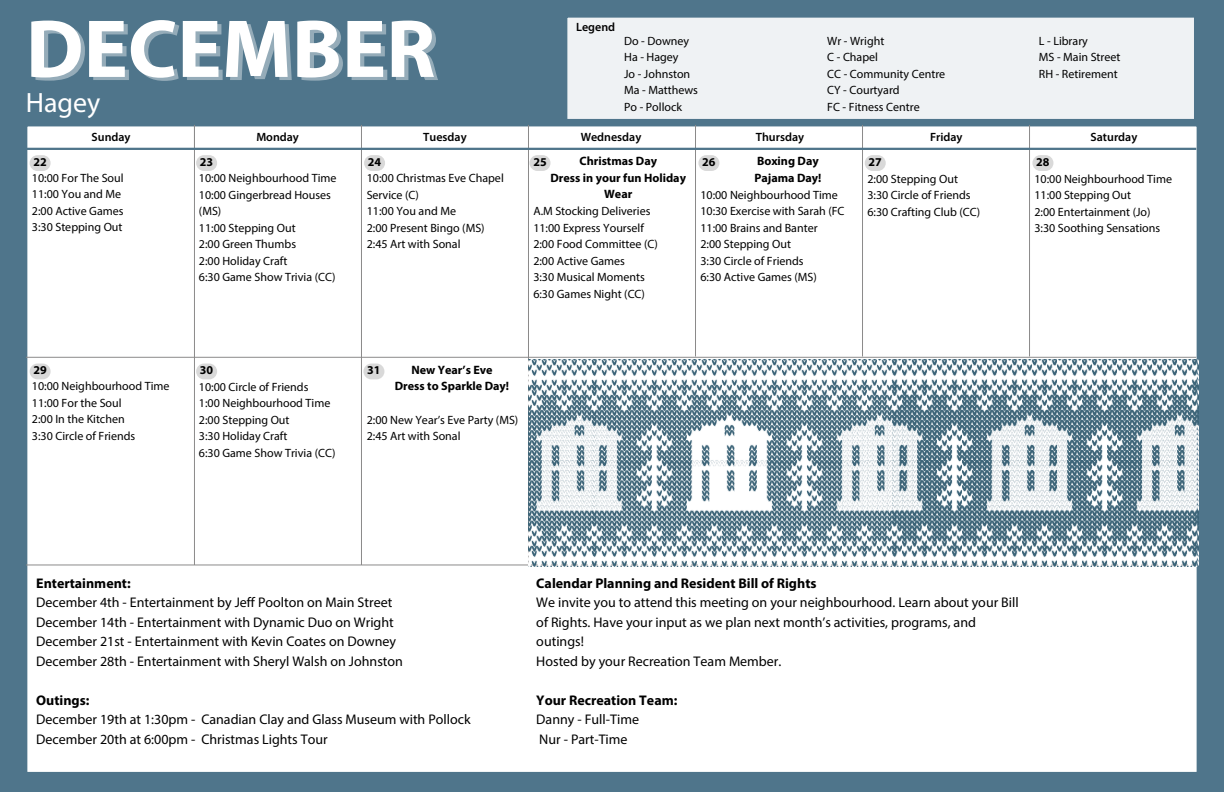
<style>
.page{position:relative;width:1224px;height:792px;background:#4f758b}
.page>*{position:absolute;margin:0;border:0;box-sizing:border-box;transform-origin:0 0}
.t1{font:700 83px "Myriad Pro";color:#fff}
.t2{font:28px "Myriad Pro";color:#fff}
.t3{font:14px/19.5px "Myriad Pro";color:#000}
.t4{font:700 12.1px/16.5px "Myriad Pro";color:#000;text-align:center}
.t5{font:12px/16.5px "Myriad Pro";color:#000}
.t6{font:600 12px "Myriad Pro";color:#000}
.t7{font:700 12px "Myriad Pro";color:#000}
.s1{font-weight:700}
</style>
<div class="page">
<div style="left:26px;top:126px;width:1172px;height:646px;background:#fff"></div>
<hr style="left:26px;top:357px;width:1170px;height:1px;background:#8b8a8a">
<hr style="left:26px;top:565px;width:1170px;height:1px;background:#8b8a8a">
<hr style="left:194px;top:125px;width:1px;height:440px;background:#8b8a8a">
<hr style="left:528px;top:125px;width:1px;height:440px;background:#8b8a8a">
<hr style="left:361px;top:125px;width:1px;height:440px;background:#8b8a8a">
<hr style="left:695px;top:125px;width:1px;height:231px;background:#8b8a8a">
<hr style="left:862px;top:125px;width:1px;height:231px;background:#8b8a8a">
<hr style="left:1029px;top:125px;width:1px;height:231px;background:#8b8a8a">
<hr style="left:26px;top:148px;width:1170px;height:2px;background:#4f758b">
<div style="left:567px;top:17px;width:627px;height:102px;background:#eff2f4"></div>
<div style="left:30px;top:364px;width:21px;height:15px;background:#d9d9d9;border-radius:8px"></div>
<div style="left:196px;top:364px;width:21px;height:15px;background:#d9d9d9;border-radius:8px"></div>
<div style="left:363px;top:364px;width:21px;height:15px;background:#d9d9d9;border-radius:8px"></div>
<div style="left:196px;top:155px;width:21px;height:16px;background:#d9d9d9;border-radius:8px"></div>
<div style="left:1032px;top:155px;width:21px;height:16px;background:#d9d9d9;border-radius:8px"></div>
<div style="left:530px;top:155px;width:21px;height:16px;background:#d9d9d9;border-radius:8px"></div>
<div style="left:698px;top:155px;width:21px;height:16px;background:#d9d9d9;border-radius:8px"></div>
<div style="left:364px;top:155px;width:21px;height:16px;background:#d9d9d9;border-radius:8px"></div>
<div style="left:30px;top:155px;width:21px;height:16px;background:#d9d9d9;border-radius:8px"></div>
<div style="left:865px;top:155px;width:21px;height:16px;background:#d9d9d9;border-radius:8px"></div>
<img style="left:528px;top:360px;width:670px;height:206px">
<p class="t1" style="left:26px;top:15px;width:411px">DECEMBER</p>
<p class="t2" style="left:26px;top:91px;width:76px">Hagey</p>
<p class="t6" style="left:576px;top:22px;width:41px">Legend</p>
<p class="t5" style="left:624px;top:33px;width:67px">Do - Downey</p>
<p class="t5" style="left:624px;top:50px;width:56px">Ha - Hagey</p>
<p class="t5" style="left:624px;top:66px;width:68px">Jo - Johnston</p>
<p class="t5" style="left:624px;top:83px;width:75px">Ma - Matthews</p>
<p class="t5" style="left:624px;top:99px;width:59px">Po - Pollock</p>
<p class="t5" style="left:827px;top:33px;width:59px">Wr - Wright</p>
<p class="t5" style="left:827px;top:50px;width:52px">C - Chapel</p>
<p class="t5" style="left:827px;top:66px;width:120px">CC - Community Centre</p>
<p class="t5" style="left:827px;top:83px;width:74px">CY - Courtyard</p>
<p class="t5" style="left:827px;top:99px;width:94px">FC - Fitness Centre</p>
<p class="t5" style="left:1039px;top:33px;width:51px">L - Library</p>
<h4 class="t5" style="left:1039px;top:50px;width:83px">MS - Main Street</h4>
<p class="t5" style="left:1039px;top:66px;width:80px">RH - Retirement</p>
<h1 class="t6" style="left:92px;top:132px;width:40px">Sunday</h1>
<h4 class="t6" style="left:256px;top:132px;width:44px">Monday</h4>
<p class="t6" style="left:423px;top:132px;width:45px">Tuesday</p>
<p class="t6" style="left:581px;top:132px;width:62px">Wednesday</p>
<p class="t6" style="left:756px;top:132px;width:50px">Thursday</p>
<p class="t6" style="left:930px;top:132px;width:34px">Friday</p>
<p class="t6" style="left:1091px;top:132px;width:48px">Saturday</p>
<p class="t4" style="left:551px;top:154px;width:137px">Christmas Day<br>Dress in your fun Holiday<br>Wear</p>
<p class="t4" style="left:754px;top:154px;width:69px;text-align:left">Boxing Day<br>Pajama Day!</p>
<h2 class="t7" style="left:33px;top:157px;width:15px">22</h2>
<p class="t7" style="left:200px;top:157px;width:15px">23</p>
<p class="t7" style="left:368px;top:157px;width:15px">24</p>
<p class="t7" style="left:533px;top:157px;width:15px">25</p>
<p class="t7" style="left:702px;top:157px;width:15px">26</p>
<p class="t7" style="left:869px;top:157px;width:15px">27</p>
<p class="t7" style="left:1036px;top:157px;width:15px">28</p>
<p class="t5" style="left:32px;top:171px;width:93px">10:00 For The Soul</p>
<p class="t5" style="left:32px;top:187px;width:91px">11:00 You and Me</p>
<p class="t5" style="left:32px;top:204px;width:93px">2:00 Active Games</p>
<p class="t5" style="left:32px;top:220px;width:92px">3:30 Stepping Out</p>
<p class="t5" style="left:199px;top:171px;width:139px">10:00 Neighbourhood Time</p>
<p class="t5" style="left:199px;top:188px;width:133px">10:00 Gingerbread Houses (MS)</p>
<p class="t5" style="left:199px;top:221px;width:98px">11:00 Stepping Out</p>
<p class="t5" style="left:199px;top:237px;width:99px">2:00 Green Thumbs</p>
<p class="t5" style="left:199px;top:254px;width:90px">2:00 Holiday Craft</p>
<p class="t5" style="left:199px;top:270px;width:138px">6:30 Game Show Trivia (CC)</p>
<h4 class="t5" style="left:367px;top:171px;width:139px">10:00 Christmas Eve Chapel<br>Service (C)</h4>
<h4 class="t5" style="left:367px;top:204px;width:91px">11:00 You and Me</h4>
<h4 class="t5" style="left:367px;top:221px;width:119px">2:00 Present Bingo (MS)</h4>
<h4 class="t5" style="left:367px;top:237px;width:95px">2:45 Art with Sonal</h4>
<p class="t5" style="left:1034px;top:171px;width:139px">10:00 Neighbourhood Time</p>
<p class="t5" style="left:1034px;top:188px;width:98px">11:00 Stepping Out</p>
<p class="t5" style="left:1034px;top:204px;width:118px">2:00 Entertainment (Jo)</p>
<p class="t5" style="left:1034px;top:221px;width:127px">3:30 Soothing Sensations</p>
<p class="t5" style="left:867px;top:171px;width:92px">2:00 Stepping Out</p>
<p class="t5" style="left:867px;top:188px;width:105px">3:30 Circle of Friends</p>
<p class="t5" style="left:867px;top:204px;width:114px">6:30 Crafting Club (CC)</p>
<p class="t5" style="left:700px;top:188px;width:139px">10:00 Neighbourhood Time</p>
<p class="t5" style="left:700px;top:204px;width:146px">10:30 Exercise with Sarah (FC</p>
<p class="t5" style="left:700px;top:221px;width:119px">11:00 Brains and Banter</p>
<p class="t5" style="left:700px;top:237px;width:92px">2:00 Stepping Out</p>
<p class="t5" style="left:700px;top:254px;width:105px">3:30 Circle of Friends</p>
<p class="t5" style="left:700px;top:270px;width:118px">6:30 Active Games (MS)</p>
<p class="t5" style="left:533px;top:204px;width:119px">A.M Stocking Deliveries</p>
<p class="t5" style="left:533px;top:221px;width:112px">11:00 Express Yourself</p>
<p class="t5" style="left:533px;top:237px;width:126px">2:00 Food Committee (C)</p>
<p class="t5" style="left:533px;top:254px;width:93px">2:00 Active Games</p>
<p class="t5" style="left:533px;top:270px;width:113px">3:30 Musical Moments</p>
<p class="t5" style="left:533px;top:287px;width:113px">6:30 Games Night (CC)</p>
<p class="t4" style="left:395px;top:362px;width:116px">New Year’s Eve<br>Dress to Sparkle Day!</p>
<p class="t7" style="left:33px;top:365px;width:15px">29</p>
<p class="t7" style="left:200px;top:365px;width:15px">30</p>
<p class="t7" style="left:367px;top:365px;width:15px">31</p>
<p class="t5" style="left:32px;top:379px;width:139px">10:00 Neighbourhood Time</p>
<p class="t5" style="left:32px;top:396px;width:91px">11:00 For the Soul</p>
<p class="t5" style="left:32px;top:412px;width:94px">2:00 In the Kitchen</p>
<p class="t5" style="left:32px;top:429px;width:105px">3:30 Circle of Friends</p>
<h4 class="t5" style="left:199px;top:380px;width:111px">10:00 Circle of Friends</h4>
<p class="t5" style="left:199px;top:396px;width:133px">1:00 Neighbourhood Time</p>
<h4 class="t5" style="left:199px;top:413px;width:92px">2:00 Stepping Out</h4>
<h4 class="t5" style="left:199px;top:429px;width:90px">3:30 Holiday Craft</h4>
<p class="t5" style="left:199px;top:446px;width:138px">6:30 Game Show Trivia (CC)</p>
<h4 class="t5" style="left:367px;top:413px;width:153px">2:00 New Year’s Eve Party (MS)</h4>
<h4 class="t5" style="left:367px;top:429px;width:95px">2:45 Art with Sonal</h4>
<p class="t3" style="left:36px;top:575px;width:368px"><span class="s1">Entertainment:<br></span>December 4th - Entertainment by Jeff Poolton on Main Street December 14th - Entertainment with Dynamic Duo on Wright December 21st - Entertainment with Kevin Coates on Downey December 28th - Entertainment with Sheryl Walsh on Johnston</p>
<p class="t3" style="left:36px;top:692px;width:436px"><span class="s1">Outings:<br></span>December 19th at 1:30pm - Canadian Clay and Glass Museum with Pollock<br>December 20th at 6:00pm - Christmas Lights Tour</p>
<p class="t3" style="left:536px;top:575px;width:484px"><span class="s1">Calendar Planning and Resident Bill of Rights<br></span>We invite you to attend this meeting on your neighbourhood. Learn about your Bill of Rights. Have your input as we plan next month’s activities, programs, and outings!<br>Hosted by your Recreation Team Member.</p>
<p class="t3" style="left:536px;top:692px;width:143px"><span class="s1">Your Recreation Team:<br></span>Danny - Full-Time<br>Nur - Part-Time</p>
</div>
